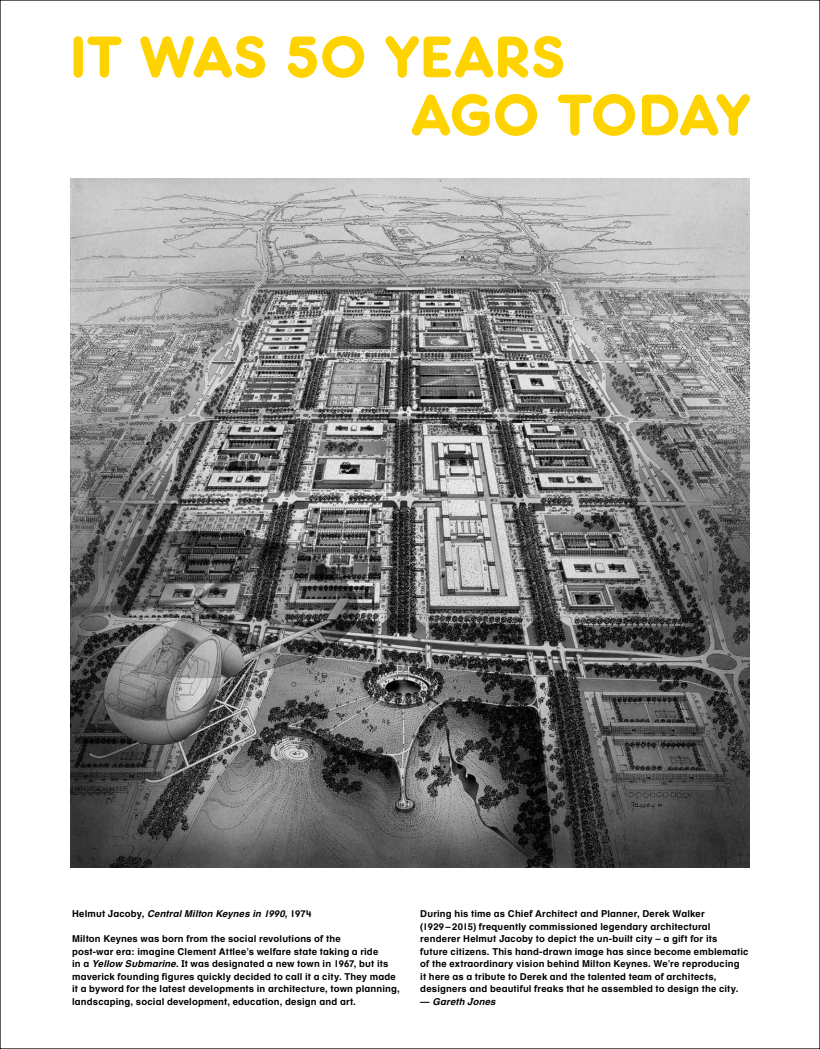
<style>
.page{position:relative;width:820px;height:1049px;background:#fff}
.page>*{position:absolute;margin:0;border:0;box-sizing:border-box;transform-origin:0 0}
.t1{font:500 61px/58px "Frankfurter";letter-spacing:.04em;color:#ffd300}
.t2{font:700 9.5px/12.5px "Helvetica Textbook";letter-spacing:.02em;color:#000}
.t3{font:italic 700 9.5px "Helvetica Textbook";letter-spacing:.015em;color:#000}
.s1{font-style:normal}
.s2{font-style:italic}
</style>
<div class="page">
<img style="left:70px;top:178px;width:679px;height:689px">
<h1 class="t1" style="left:412px;top:28px;width:338px;text-indent:-342px">IT WAS 50 YEARS<br>AGO TODAY</h1>
<p class="t3" style="left:72px;top:908px;width:241px"><span class="s1">Helmut Jacoby,</span> Central Milton Keynes in 1990<span class="s1">, 1974</span></p>
<p class="t2" style="left:72px;top:932px;width:329px">Milton Keynes was born from the social revolutions of the<br>post-war era: imagine Clement Attlee’s welfare state taking a ride<br>in a <span class="s2">Yellow Submarine</span>. It was designated a new town in 1967, but its maverick founding figures quickly decided to call it a city. They made it a byword for the latest developments in architecture, town planning, landscaping, social development, education, design and art.</p>
<p class="t2" style="left:420px;top:907px;width:329px">During his time as Chief Architect and Planner, Derek Walker<br>(1929 – 2015) frequently commissioned legendary architectural renderer Helmut Jacoby to depict the un-built city – a gift for its<br>future citizens. This hand-drawn image has since become emblematic of the extraordinary vision behind Milton Keynes. We’re reproducing<br>it here as a tribute to Derek and the talented team of architects, designers and beautiful freaks that he assembled to design the city.</p>
<p class="t3" style="left:420px;top:995px;width:77px"><span class="s1">—</span> Gareth Jones</p>
</div>
